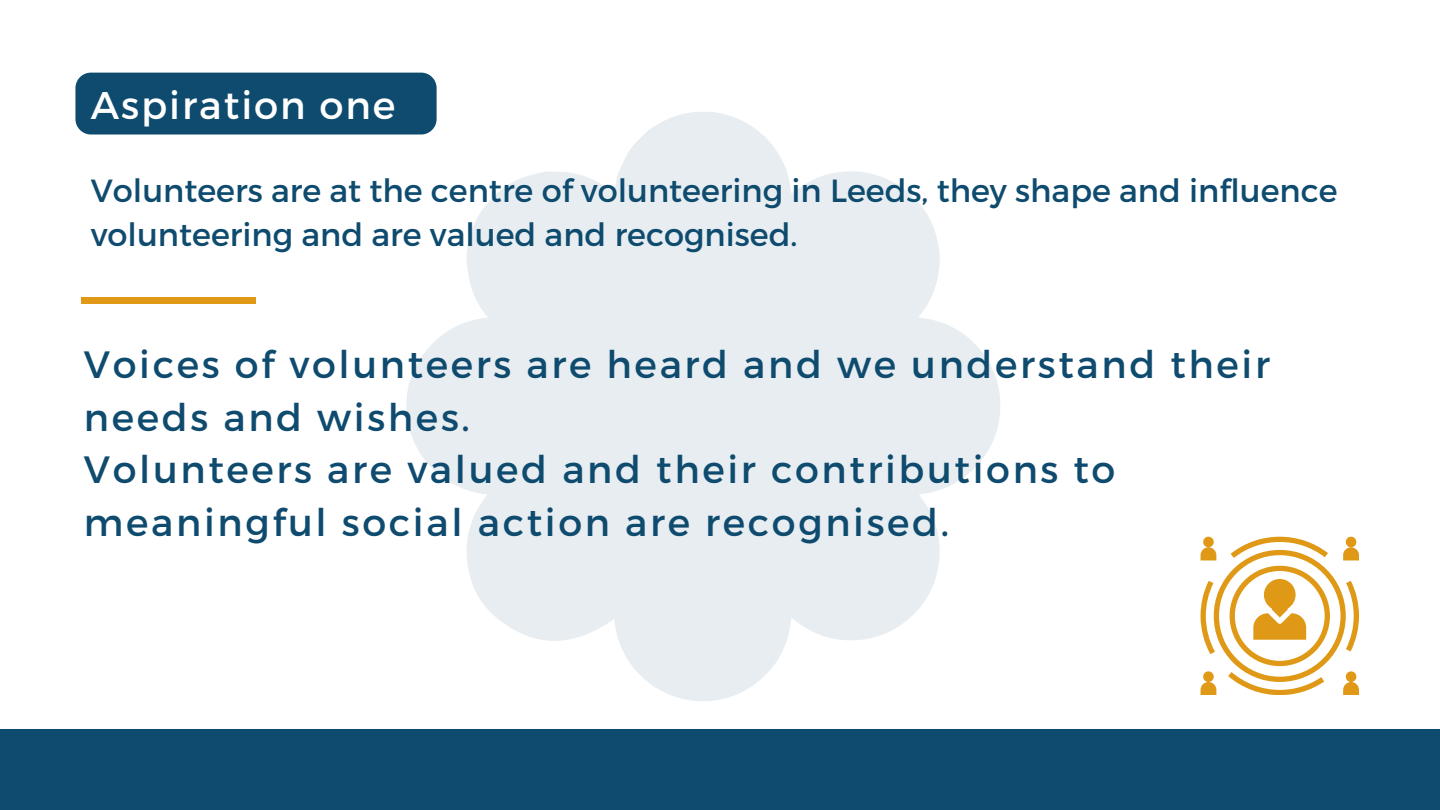
<style>
.page{position:relative;width:1440px;height:810px;background:#fff}
.page>*{position:absolute;margin:0;border:0;box-sizing:border-box;transform-origin:0 0}
.t1{font:38.5px "Montserrat";letter-spacing:.05em;color:#fff}
.t2{font:38px/52.5px "Montserrat";letter-spacing:.07em;color:#0e4b6e}
.t3{font:32px/44.2px "Montserrat";color:#0e4b6e}
</style>
<div class="page">
<div style="left:81px;top:297px;width:175px;height:7px;background:#df9916"></div>
<div style="left:0;top:729px;width:1440px;height:81px;background:#0e4b6e"></div>
<div style="left:75px;top:73px;width:362px;height:62px;background:#0e4b6e;border-radius:15px"></div>
<svg style="left:406px;top:112px;width:594px;height:589px;fill:#e7edf0"></svg>
<svg style="left:1201px;top:537px;width:158px;height:158px"></svg>
<p class="t1" style="left:91px;top:82px;width:306px">Aspiration one</p>
<p class="t3" style="left:91px;top:169px;width:1248px">Volunteers are at the centre of volunteering in Leeds, they shape and influence volunteering and are valued and recognised.</p>
<p class="t2" style="left:84px;top:338px;width:1188px">Voices of volunteers are heard and we understand their needs and wishes.<br>Volunteers are valued and their contributions to meaningful social action are recognised.</p>
</div>
